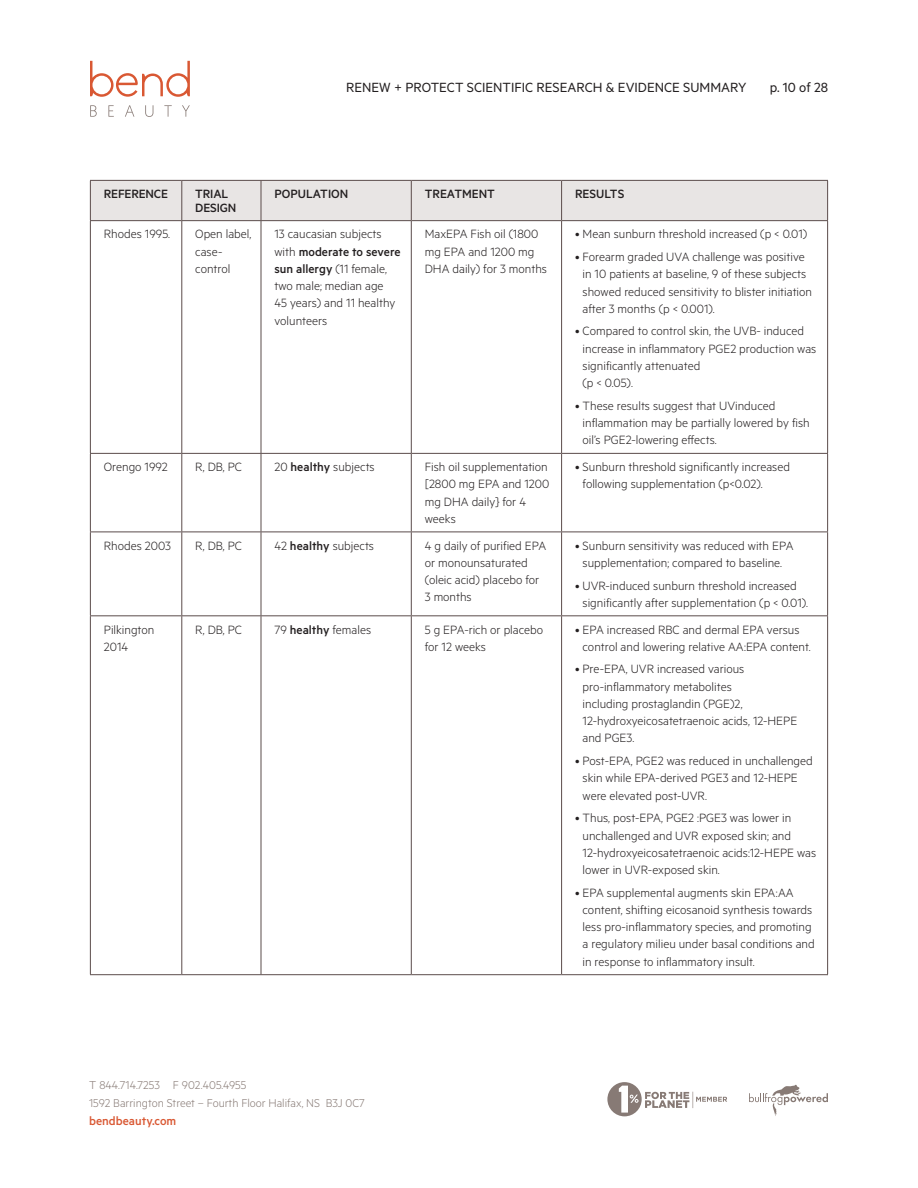
<style>
.page{position:relative;width:918px;height:1188px;background:#fff}
.page>*{position:absolute;margin:0;border:0;box-sizing:border-box;transform-origin:0 0}
.t1{font:15px "Metric";color:#231f20}
.Body{font:300 13.5px/17.2px "Metric";color:#231f20}
.t2{font:500 13.5px/13.5px "Metric";letter-spacing:-.005em;color:#231f20}
.t3{font:500 13.5px "Metric";color:#d95833}
.t4{font:300 12.75px/18px "Metric";color:#877a75}
.s1{font-weight:500}
</style>
<div class="page">
<svg style="left:607px;top:1082px;width:120px;height:34px"></svg>
<svg style="left:749px;top:1085px;width:79px;height:31px"></svg>
<svg style="left:90px;top:105px;width:7px;height:12px"></svg>
<svg style="left:108px;top:105px;width:6px;height:12px"></svg>
<svg style="left:125px;top:105px;width:9px;height:12px"></svg>
<svg style="left:145px;top:105px;width:8px;height:12px"></svg>
<svg style="left:164px;top:105px;width:8px;height:12px"></svg>
<svg style="left:182px;top:105px;width:8px;height:12px"></svg>
<svg style="left:90px;top:61px;width:100px;height:36px"></svg>
<div style="left:91px;top:181px;width:736px;height:39px;background:#e8e5e4"></div>
<hr style="left:181px;top:181px;width:1px;height:39px;background:#5b4c4b">
<hr style="left:261px;top:181px;width:1px;height:39px;background:#5b4c4b">
<hr style="left:411px;top:181px;width:1px;height:39px;background:#5b4c4b">
<hr style="left:561px;top:181px;width:1px;height:39px;background:#5b4c4b">
<hr style="left:90px;top:220px;width:92px;height:1px;background:#5b4c4b">
<hr style="left:90px;top:221px;width:1px;height:232px;background:#5b4c4b">
<hr style="left:182px;top:220px;width:79px;height:1px;background:#5b4c4b">
<hr style="left:181px;top:221px;width:1px;height:232px;background:#5b4c4b">
<hr style="left:261px;top:220px;width:150px;height:1px;background:#5b4c4b">
<hr style="left:261px;top:221px;width:1px;height:232px;background:#5b4c4b">
<hr style="left:411px;top:220px;width:151px;height:1px;background:#5b4c4b">
<hr style="left:411px;top:221px;width:1px;height:232px;background:#5b4c4b">
<hr style="left:562px;top:220px;width:266px;height:1px;background:#5b4c4b">
<hr style="left:561px;top:221px;width:1px;height:232px;background:#5b4c4b">
<hr style="left:827px;top:221px;width:1px;height:232px;background:#5b4c4b">
<hr style="left:90px;top:453px;width:92px;height:1px;background:#5b4c4b">
<hr style="left:90px;top:454px;width:1px;height:78px;background:#5b4c4b">
<hr style="left:182px;top:453px;width:79px;height:1px;background:#5b4c4b">
<hr style="left:181px;top:454px;width:1px;height:78px;background:#5b4c4b">
<hr style="left:261px;top:453px;width:150px;height:1px;background:#5b4c4b">
<hr style="left:261px;top:454px;width:1px;height:78px;background:#5b4c4b">
<hr style="left:411px;top:453px;width:151px;height:1px;background:#5b4c4b">
<hr style="left:411px;top:454px;width:1px;height:78px;background:#5b4c4b">
<hr style="left:562px;top:453px;width:266px;height:1px;background:#5b4c4b">
<hr style="left:561px;top:454px;width:1px;height:78px;background:#5b4c4b">
<hr style="left:827px;top:454px;width:1px;height:78px;background:#5b4c4b">
<hr style="left:90px;top:532px;width:92px;height:1px;background:#5b4c4b">
<hr style="left:90px;top:532px;width:1px;height:83px;background:#5b4c4b">
<hr style="left:182px;top:532px;width:79px;height:1px;background:#5b4c4b">
<hr style="left:181px;top:532px;width:1px;height:83px;background:#5b4c4b">
<hr style="left:261px;top:532px;width:150px;height:1px;background:#5b4c4b">
<hr style="left:261px;top:532px;width:1px;height:83px;background:#5b4c4b">
<hr style="left:411px;top:532px;width:151px;height:1px;background:#5b4c4b">
<hr style="left:411px;top:532px;width:1px;height:83px;background:#5b4c4b">
<hr style="left:562px;top:532px;width:266px;height:1px;background:#5b4c4b">
<hr style="left:561px;top:532px;width:1px;height:83px;background:#5b4c4b">
<hr style="left:827px;top:532px;width:1px;height:83px;background:#5b4c4b">
<hr style="left:90px;top:615px;width:92px;height:1px;background:#5b4c4b">
<hr style="left:90px;top:616px;width:1px;height:358px;background:#5b4c4b">
<hr style="left:182px;top:615px;width:79px;height:1px;background:#5b4c4b">
<hr style="left:181px;top:616px;width:1px;height:358px;background:#5b4c4b">
<hr style="left:261px;top:615px;width:150px;height:1px;background:#5b4c4b">
<hr style="left:261px;top:616px;width:1px;height:358px;background:#5b4c4b">
<hr style="left:411px;top:615px;width:151px;height:1px;background:#5b4c4b">
<hr style="left:411px;top:616px;width:1px;height:358px;background:#5b4c4b">
<hr style="left:562px;top:615px;width:266px;height:1px;background:#5b4c4b">
<hr style="left:561px;top:616px;width:1px;height:358px;background:#5b4c4b">
<hr style="left:827px;top:616px;width:1px;height:358px;background:#5b4c4b">
<hr style="left:90px;top:974px;width:92px;height:1px;background:#5b4c4b">
<hr style="left:182px;top:974px;width:79px;height:1px;background:#5b4c4b">
<hr style="left:261px;top:974px;width:150px;height:1px;background:#5b4c4b">
<hr style="left:411px;top:974px;width:151px;height:1px;background:#5b4c4b">
<hr style="left:562px;top:974px;width:266px;height:1px;background:#5b4c4b">
<hr style="left:90px;top:180px;width:92px;height:1px;background:#5b4c4b">
<hr style="left:90px;top:181px;width:1px;height:39px;background:#5b4c4b">
<hr style="left:182px;top:180px;width:79px;height:1px;background:#5b4c4b">
<hr style="left:261px;top:180px;width:150px;height:1px;background:#5b4c4b">
<hr style="left:411px;top:180px;width:151px;height:1px;background:#5b4c4b">
<hr style="left:562px;top:180px;width:266px;height:1px;background:#5b4c4b">
<hr style="left:827px;top:181px;width:1px;height:39px;background:#5b4c4b">
<p class="t1" style="left:346px;top:79px;width:402px">RENEW + PROTECT SCIENTIFIC RESEARCH &amp; EVIDENCE SUMMARY</p>
<p class="t1" style="left:770px;top:79px;width:60px">p. 10 of 28</p>
<p class="t2" style="left:104px;top:187px;width:66px">REFERENCE</p>
<p class="t2" style="left:195px;top:187px;width:42px">TRIAL<br>DESIGN</p>
<p class="t2" style="left:274px;top:187px;width:75px">POPULATION</p>
<p class="t2" style="left:425px;top:187px;width:72px">TREATMENT</p>
<p class="t2" style="left:575px;top:187px;width:51px">RESULTS</p>
<p class="Body" style="left:104px;top:225px;width:68px">Rhodes 1995.</p>
<p class="Body" style="left:195px;top:225px;width:58px">Open label, case&shy;control</p>
<p class="Body" style="left:274px;top:225px;width:128px">13 caucasian subjects with <span class="s1">moderate to severe sun allergy</span> (11 female, two male; median age<br>45 years) and 11 healthy volunteers</p>
<p class="Body" style="left:425px;top:225px;width:124px">MaxEPA Fish oil (1800 mg EPA and 1200 mg<br>DHA daily) for 3 months</p>
<p class="Body" style="left:575px;top:225px;width:234px">• Mean sunburn threshold increased (p &lt; 0.01)</p>
<p class="Body" style="left:583px;top:248px;width:231px;text-indent:-7px">• Forearm graded UVA challenge was positive in 10 patients at baseline, 9 of these subjects showed reduced sensitivity to blister initiation after 3 months (p &lt; 0.001).</p>
<p class="Body" style="left:583px;top:322px;width:235px;text-indent:-7px">• Compared to control skin, the UVB- induced increase in inflammatory PGE2 production was significantly attenuated<br>(p &lt; 0.05).</p>
<p class="Body" style="left:583px;top:396px;width:229px;text-indent:-7px">• These results suggest that UVinduced inflammation may be partially lowered by fish oil’s PGE2-lowering effects.</p>
<p class="Body" style="left:104px;top:458px;width:66px">Orengo 1992</p>
<p class="Body" style="left:195px;top:458px;width:48px">R, DB, PC</p>
<p class="Body" style="left:274px;top:458px;width:102px">20 <span class="s1">healthy</span> subjects</p>
<p class="Body" style="left:425px;top:458px;width:126px">Fish oil supplementation [2800 mg EPA and 1200 mg DHA daily} for 4 weeks</p>
<p class="Body" style="left:583px;top:458px;width:209px;text-indent:-7px">• Sunburn threshold significantly increased following supplementation (p&lt;0.02).</p>
<p class="Body" style="left:104px;top:536px;width:69px">Rhodes 2003</p>
<p class="Body" style="left:195px;top:536px;width:48px">R, DB, PC</p>
<p class="Body" style="left:274px;top:536px;width:101px">42 <span class="s1">healthy</span> subjects</p>
<p class="Body" style="left:425px;top:536px;width:123px">4 g daily of purified EPA or monounsaturated (oleic acid) placebo for<br>3 months</p>
<p class="Body" style="left:575px;top:536px;width:220px;text-align:center">• Sunburn sensitivity was reduced with EPA supplementation; compared to baseline.</p>
<p class="Body" style="left:583px;top:576px;width:227px;text-indent:-7px">• UVR-induced sunburn threshold increased significantly after supplementation (p &lt; 0.01).</p>
<p class="Body" style="left:104px;top:620px;width:52px">Pilkington<br>2014</p>
<p class="Body" style="left:195px;top:620px;width:48px">R, DB, PC</p>
<p class="Body" style="left:274px;top:620px;width:98px">79 <span class="s1">healthy</span> females</p>
<p class="Body" style="left:425px;top:620px;width:120px">5 g EPA-rich or placebo for 12 weeks</p>
<p class="Body" style="left:583px;top:620px;width:230px;text-indent:-7px">• EPA increased RBC and dermal EPA versus control and lowering relative AA:EPA content.</p>
<p class="Body" style="left:583px;top:660px;width:216px;text-indent:-7px">• Pre-EPA, UVR increased various pro-inflammatory metabolites<br>including prostaglandin (PGE)2,<br>12-hydroxyeicosatetraenoic acids, 12-HEPE and PGE3.</p>
<p class="Body" style="left:583px;top:752px;width:232px;text-indent:-7px">• Post-EPA, PGE2 was reduced in unchallenged skin while EPA-derived PGE3 and 12-HEPE were elevated post-UVR.</p>
<p class="Body" style="left:583px;top:809px;width:235px;text-indent:-7px">• Thus, post-EPA, PGE2 :PGE3 was lower in unchallenged and UVR exposed skin; and 12-hydroxyeicosatetraenoic acids:12-HEPE was lower in UVR-exposed skin.</p>
<p class="Body" style="left:583px;top:883px;width:234px;text-indent:-7px">• EPA supplemental augments skin EPA:AA content, shifting eicosanoid synthesis towards less pro-inflammatory species, and promoting a regulatory milieu under basal conditions and in response to inflammatory insult.</p>
<p class="t4" style="left:89px;top:1076px;width:277px">T 844.714.7253 F 902.405.4955<br>1592 Barrington Street – Fourth Floor Halifax, NS B3J 0C7</p>
<p class="t3" style="left:89px;top:1113px;width:89px">bendbeauty.com</p>
</div>
